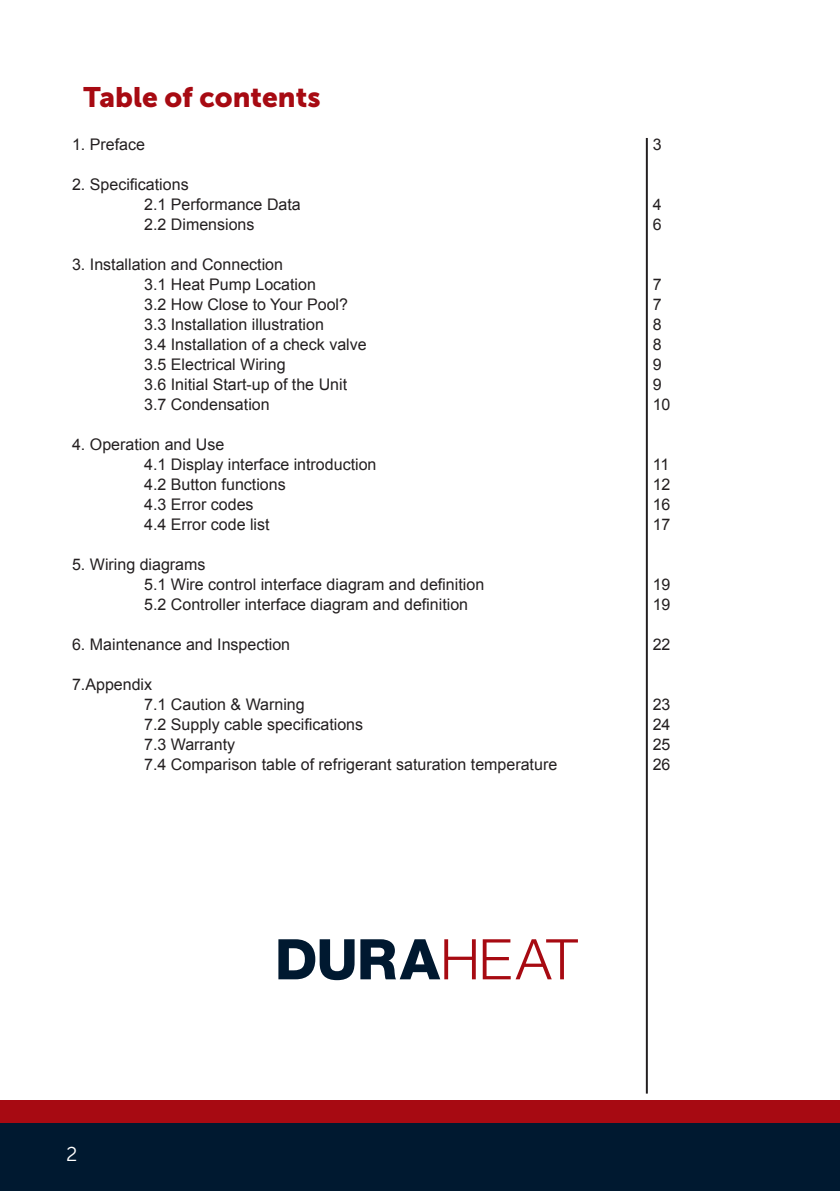
<style>
.page{position:relative;width:840px;height:1191px;background:#fff}
.page>*{position:absolute;margin:0;border:0;box-sizing:border-box;transform-origin:0 0}
.t1{font:28px "Museo Sans 900";color:#a70a12}
.t2{font:20px "Museo Sans 300";color:#fff}
.t3{font:16px/20px "Arial";color:#231f20}
</style>
<div class="page">
<div style="left:0;top:1123px;width:839px;height:68px;background:#001930"></div>
<div style="left:0;top:1100px;width:839px;height:23px;background:#a70a12"></div>
<svg style="left:278px;top:939px;width:299px;height:41px"></svg>
<hr style="left:645px;top:138px;width:2px;height:955px;background:#231f20">
<h1 class="t1" style="left:83px;top:81px;width:238px">Table of contents</h1>
<p class="t3" style="left:72px;top:134px;width:74px">1. Preface</p>
<p class="t3" style="left:144px;top:174px;width:158px;text-indent:-72px">2. Specifications<br>2.1 Performance Data<br>2.2 Dimensions</p>
<p class="t3" style="left:144px;top:254px;width:224px;text-indent:-72px">3. Installation and Connection<br>3.1 Heat Pump Location<br>3.2 How Close to Your Pool?<br>3.3 Installation illustration<br>3.4 Installation of a check valve<br>3.5 Electrical Wiring<br>3.6 Initial Start-up of the Unit<br>3.7 Condensation</p>
<p class="t3" style="left:144px;top:434px;width:234px;text-indent:-72px">4. Operation and Use<br>4.1 Display interface introduction<br>4.2 Button functions<br>4.3 Error codes<br>4.4 Error code list</p>
<p class="t3" style="left:144px;top:554px;width:341px;text-indent:-72px">5. Wiring diagrams<br>5.1 Wire control interface diagram and definition<br>5.2 Controller interface diagram and definition</p>
<p class="t3" style="left:72px;top:634px;width:219px">6. Maintenance and Inspection</p>
<p class="t3" style="left:144px;top:674px;width:414px;text-indent:-72px">7.Appendix<br>7.1 Caution &amp; Warning<br>7.2 Supply cable specifications<br>7.3 Warranty<br>7.4 Comparison table of refrigerant saturation temperature</p>
<p class="t3" style="left:652px;top:134px;width:10px">3</p>
<p class="t3" style="left:652px;top:194px;width:10px">4<br>6</p>
<p class="t3" style="left:652px;top:274px;width:19px">7<br>7<br>8<br>8<br>9<br>9<br>10</p>
<p class="t3" style="left:652px;top:454px;width:19px;text-align:justify">11<br>12<br>16<br>17</p>
<p class="t3" style="left:652px;top:574px;width:19px">19<br>19</p>
<p class="t3" style="left:652px;top:634px;width:19px">22</p>
<p class="t3" style="left:652px;top:694px;width:19px;text-align:justify">23<br>24<br>25<br>26</p>
<p class="t2" style="left:66px;top:1143px;width:13px">2</p>
</div>
